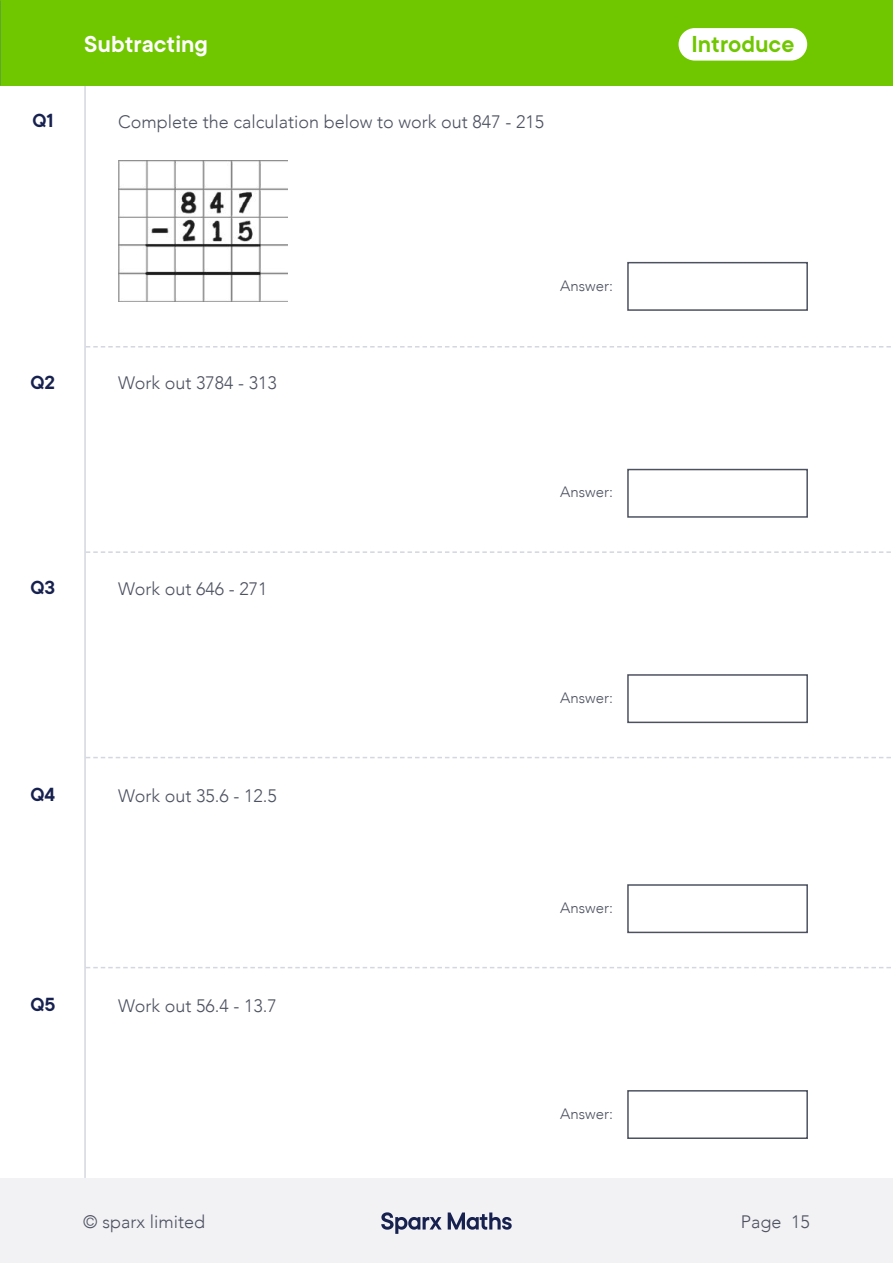
<style>
.page{position:relative;width:893px;height:1263px;background:#fff}
.page>*{position:absolute;margin:0;border:0;box-sizing:border-box;transform-origin:0 0}
.t1{font:600 25.5px "TT Commons";color:#fff}
.t2{font:600 25.5px "TT Commons";color:#70c700}
.t3{font:600 21px "TT Commons";color:#17214f}
.t4{font:300 18px "Avenir";color:#4d5261}
.t5{font:300 15px "Avenir";color:#4d5261}
</style>
<div class="page">
<div style="left:0;top:1178px;width:893px;height:85px;background:#f2f2f5"></div>
<svg style="left:381px;top:1212px;width:61px;height:22px"></svg>
<svg style="left:448px;top:1212px;width:64px;height:18px"></svg>
<hr style="left:84px;top:0;width:2px;height:1178px;background:#d4d6e0">
<svg style="left:86px;top:346px;width:805px;height:1px"></svg>
<svg style="left:86px;top:551px;width:805px;height:2px"></svg>
<svg style="left:86px;top:757px;width:805px;height:1px"></svg>
<svg style="left:86px;top:967px;width:805px;height:1px"></svg>
<div style="left:627px;top:469px;width:181px;height:49px;border:2px solid #4d5261"></div>
<div style="left:627px;top:262px;width:181px;height:49px;border:2px solid #4d5261"></div>
<div style="left:627px;top:674px;width:181px;height:49px;border:2px solid #4d5261"></div>
<div style="left:627px;top:884px;width:181px;height:49px;border:2px solid #4d5261"></div>
<div style="left:627px;top:1090px;width:181px;height:49px;border:2px solid #4d5261"></div>
<img style="left:118px;top:160px;width:170px;height:142px">
<div style="left:0;top:0;width:893px;height:85px;background:#70c700"></div>
<div style="left:679px;top:28px;width:128px;height:33px;background:#fff;border-radius:16px"></div>
<p class="t3" style="left:32px;top:109px;width:23px">Q1</p>
<h1 class="t1" style="left:84px;top:30px;width:125px">Subtracting</h1>
<h1 class="t2" style="left:691px;top:30px;width:104px">Introduce</h1>
<p class="t4" style="left:118px;top:111px;width:428px">Complete the calculation below to work out 847 - 215</p>
<p class="t5" style="left:560px;top:276px;width:54px">Answer:</p>
<p class="t3" style="left:31px;top:371px;width:26px">Q2</p>
<p class="t4" style="left:118px;top:372px;width:160px">Work out 3784 - 313</p>
<p class="t5" style="left:560px;top:483px;width:54px">Answer:</p>
<p class="t3" style="left:30px;top:576px;width:26px">Q3</p>
<p class="t4" style="left:118px;top:578px;width:151px">Work out 646 - 271</p>
<p class="t5" style="left:560px;top:689px;width:54px">Answer:</p>
<p class="t3" style="left:31px;top:783px;width:26px">Q4</p>
<p class="t4" style="left:118px;top:785px;width:160px">Work out 35.6 - 12.5</p>
<p class="t3" style="left:30px;top:993px;width:26px">Q5</p>
<p class="t4" style="left:118px;top:995px;width:160px">Work out 56.4 - 13.7</p>
<p class="t5" style="left:560px;top:899px;width:54px">Answer:</p>
<p class="t5" style="left:560px;top:1105px;width:54px">Answer:</p>
<p class="t4" style="left:83px;top:1211px;width:123px">© sparx limited</p>
<p class="t4" style="left:741px;top:1211px;width:70px">Page 15</p>
</div>
